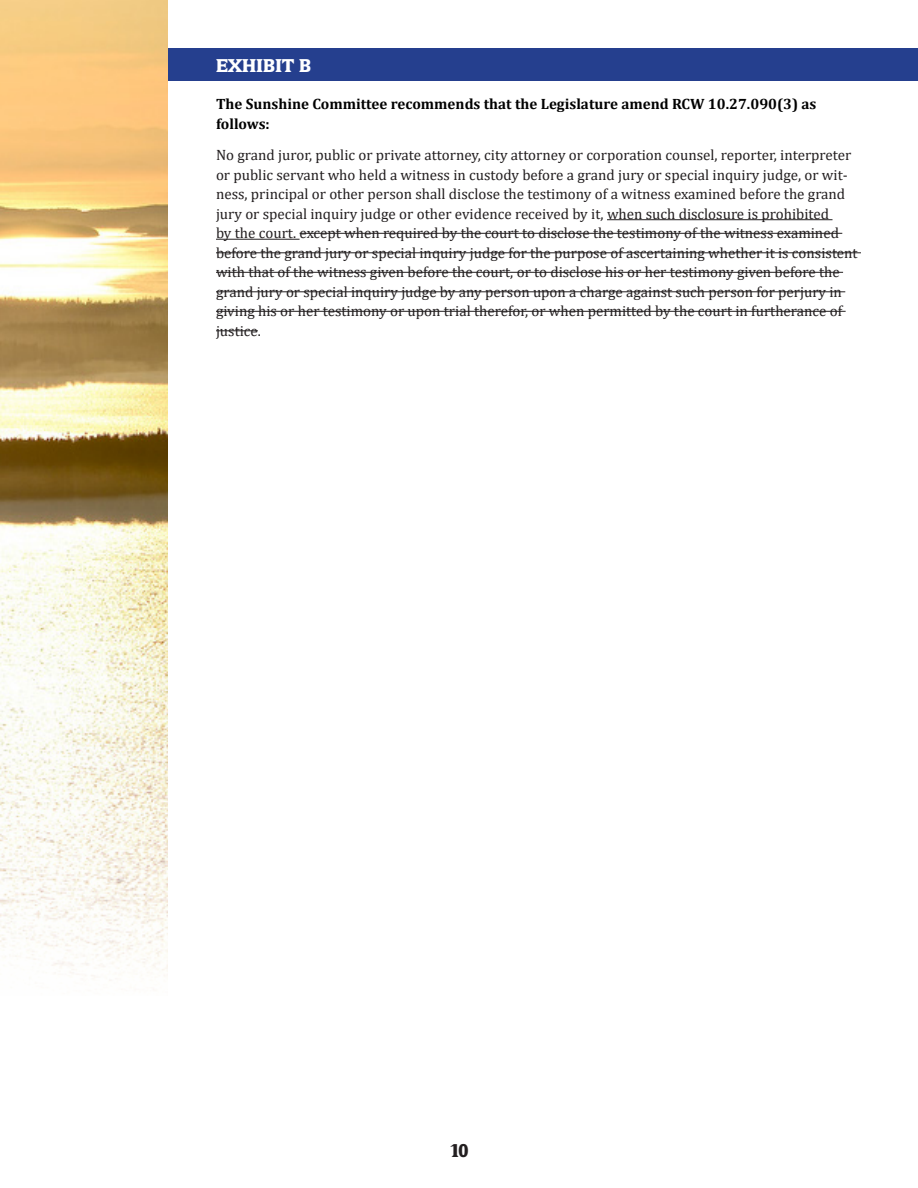
<style>
.page{position:relative;width:918px;height:1188px;background:#fff}
.page>*{position:absolute;margin:0;border:0;box-sizing:border-box;transform-origin:0 0}
.t1{font:900 18px "Latinia";color:#fff}
.t2{font:900 18px "Latinia";color:#231f20}
.t3{font:15px/19.5px "Cambria";color:#231f20}
.t4{font:700 15px/19.5px "Cambria";color:#000}
</style>
<div class="page">
<div style="left:168px;top:48px;width:750px;height:33px;background:#253f8e"></div>
<img style="left:0;top:0;width:168px;height:981px">
<hr style="left:607px;top:219px;width:226px;height:1px;background:#231f20">
<hr style="left:216px;top:239px;width:84px;height:1px;background:#231f20">
<hr style="left:300px;top:233px;width:542px;height:1px;background:#231f20">
<hr style="left:216px;top:252px;width:645px;height:1px;background:#231f20">
<hr style="left:216px;top:272px;width:627px;height:1px;background:#231f20">
<hr style="left:216px;top:291px;width:629px;height:1px;background:#231f20">
<hr style="left:216px;top:311px;width:630px;height:1px;background:#231f20">
<hr style="left:216px;top:330px;width:42px;height:1px;background:#231f20">
<p class="t1" style="left:216px;top:55px;width:97px">EXHIBIT B</p>
<p class="t4" style="left:216px;top:94px;width:602px">The Sunshine Committee recommends that the Legislature amend RCW 10.27.090(3) as follows:</p>
<p class="t3" style="left:216px;top:145px;width:643px">No grand juror, public or private attorney, city attorney or corporation counsel, reporter, interpreter or public servant who held a witness in custody before a grand jury or special inquiry judge, or wit&shy;ness, principal or other person shall disclose the testimony of a witness examined before the grand jury or special inquiry judge or other evidence received by it, when such disclosure is prohibited<br>by the court. except when required by the court to disclose the testimony of the witness examined before the grand jury or special inquiry judge for the purpose of ascertaining whether it is consistent with that of the witness given before the court, or to disclose his or her testimony given before the grand jury or special inquiry judge by any person upon a charge against such person for perjury in giving his or her testimony or upon trial therefor, or when permitted by the court in furtherance of justice.</p>
<p class="t2" style="left:449px;top:1140px;width:21px">10</p>
</div>
